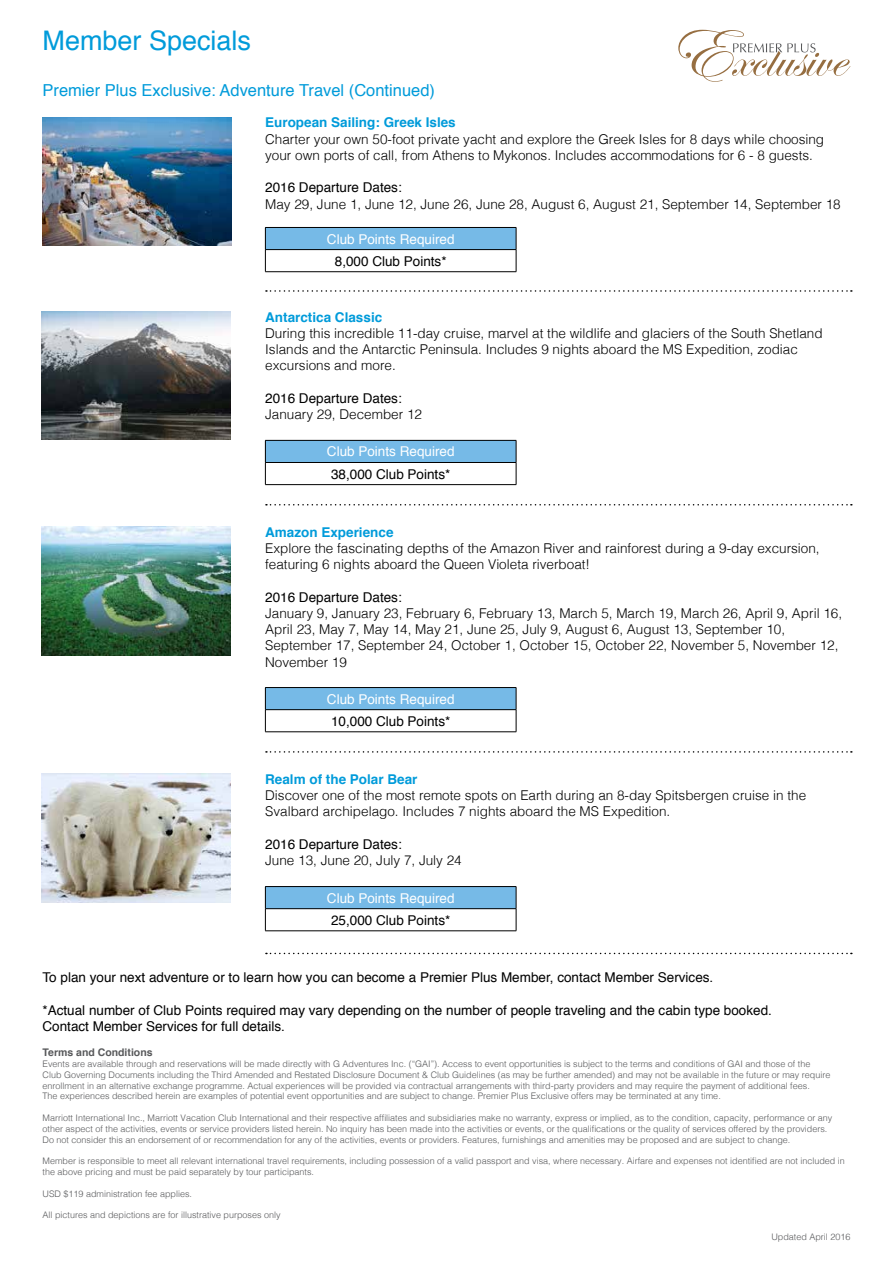
<style>
.page{position:relative;width:893px;height:1263px;background:#fff}
.page>*{position:absolute;margin:0;border:0;box-sizing:border-box;transform-origin:0 0}
.t1{font:27px "Helvetica";color:#009bda}
.t2{font:16.5px "Helvetica";color:#009bda}
.t3{font:300 13.5px/16.2px "Helvetica";color:#000}
.t4{font:13.5px/16.2px "Helvetica";color:#000}
.t5{font:700 13.5px "Helvetica";color:#009bda}
.t6{font:13.5px "Helvetica";color:#fff}
.t7{font:700 10.5px "Helvetica";color:#58595b}
.t8{font:300 9px/10.8px "Helvetica";color:#58595b}
</style>
<div class="page">
<svg style="left:678px;top:30px;width:172px;height:52px"></svg>
<img style="left:42px;top:527px;width:188px;height:128px">
<img style="left:42px;top:774px;width:188px;height:128px">
<img style="left:42px;top:311px;width:188px;height:128px">
<svg style="left:266px;top:504px;width:586px;height:1px"></svg>
<svg style="left:266px;top:290px;width:586px;height:2px"></svg>
<svg style="left:266px;top:751px;width:586px;height:2px"></svg>
<svg style="left:266px;top:953px;width:586px;height:1px"></svg>
<div style="left:265px;top:687px;width:251px;height:23px;background:#76bae7"></div>
<hr style="left:265px;top:687px;width:251px;height:1px;background:#000">
<hr style="left:265px;top:709px;width:251px;height:1px;background:#000">
<hr style="left:265px;top:731px;width:251px;height:1px;background:#000">
<svg style="left:516px;top:688px;width:1px;height:44px"></svg>
<svg style="left:265px;top:688px;width:1px;height:44px"></svg>
<div style="left:265px;top:886px;width:251px;height:23px;background:#76bae7"></div>
<hr style="left:265px;top:886px;width:251px;height:1px;background:#000">
<hr style="left:265px;top:908px;width:251px;height:1px;background:#000">
<hr style="left:265px;top:930px;width:251px;height:1px;background:#000">
<svg style="left:516px;top:887px;width:1px;height:44px"></svg>
<svg style="left:265px;top:887px;width:1px;height:44px"></svg>
<div style="left:265px;top:440px;width:251px;height:22px;background:#76bae7"></div>
<hr style="left:265px;top:440px;width:251px;height:1px;background:#000">
<hr style="left:265px;top:462px;width:251px;height:1px;background:#000">
<hr style="left:265px;top:484px;width:251px;height:1px;background:#000">
<svg style="left:516px;top:441px;width:1px;height:43px"></svg>
<svg style="left:265px;top:441px;width:1px;height:43px"></svg>
<img style="left:43px;top:117px;width:188px;height:129px">
<div style="left:265px;top:227px;width:251px;height:23px;background:#76bae7"></div>
<hr style="left:265px;top:227px;width:251px;height:1px;background:#000">
<hr style="left:265px;top:249px;width:251px;height:1px;background:#000">
<hr style="left:265px;top:271px;width:251px;height:1px;background:#000">
<svg style="left:516px;top:228px;width:1px;height:44px"></svg>
<svg style="left:265px;top:228px;width:1px;height:44px"></svg>
<h1 class="t1" style="left:43px;top:20px;width:210px">Member Specials</h1>
<h2 class="t2" style="left:43px;top:77px;width:394px">Premier Plus Exclusive: Adventure Travel (Continued)</h2>
<h3 class="t5" style="left:265px;top:112px;width:192px">European Sailing: Greek Isles</h3>
<h3 class="t3" style="left:265px;top:130px;width:560px">Charter your own 50-foot private yacht and explore the Greek Isles for 8 days while choosing your own ports of call, from Athens to Mykonos. Includes accommodations for 6 - 8 guests.</h3>
<h3 class="t4" style="left:265px;top:180px;width:138px">2016 Departure Dates:</h3>
<h3 class="t3" style="left:265px;top:195px;width:577px">May 29, June 1, June 12, June 26, June 28, August 6, August 21, September 14, September 18</h3>
<h3 class="t6" style="left:327px;top:228px;width:129px">Club Points Required</h3>
<h3 class="t4" style="left:335px;top:253px;width:113px">8,000 Club Points*</h3>
<h3 class="t5" style="left:265px;top:306px;width:119px">Antarctica Classic</h3>
<h3 class="t3" style="left:265px;top:324px;width:559px">During this incredible 11-day cruise, marvel at the wildlife and glaciers of the South Shetland<br>Islands and the Antarctic Peninsula. Includes 9 nights aboard the MS Expedition, zodiac excursions and more.</h3>
<h3 class="t4" style="left:265px;top:390px;width:138px">2016 Departure Dates:</h3>
<h3 class="t3" style="left:265px;top:405px;width:158px">January 29, December 12</h3>
<h3 class="t6" style="left:327px;top:441px;width:129px">Club Points Required</h3>
<h3 class="t4" style="left:331px;top:466px;width:121px">38,000 Club Points*</h3>
<h3 class="t5" style="left:265px;top:521px;width:130px">Amazon Experience</h3>
<h3 class="t3" style="left:265px;top:539px;width:556px">Explore the fascinating depths of the Amazon River and rainforest during a 9-day excursion, featuring 6 nights aboard the Queen Violeta riverboat!</h3>
<h3 class="t4" style="left:265px;top:589px;width:138px">2016 Departure Dates:</h3>
<p class="t3" style="left:265px;top:604px;width:578px">January 9, January 23, February 6, February 13, March 5, March 19, March 26, April 9, April 16, April 23, May 7, May 14, May 21, June 25, July 9, August 6, August 13, September 10, September 17, September 24, October 1, October 15, October 22, November 5, November 12, November 19</p>
<h3 class="t6" style="left:327px;top:688px;width:129px">Club Points Required</h3>
<h3 class="t4" style="left:331px;top:713px;width:121px">10,000 Club Points*</h3>
<h3 class="t5" style="left:265px;top:768px;width:154px">Realm of the Polar Bear</h3>
<h3 class="t3" style="left:265px;top:786px;width:542px">Discover one of the most remote spots on Earth during an 8-day Spitsbergen cruise in the<br>Svalbard archipelago. Includes 7 nights aboard the MS Expedition.</h3>
<h3 class="t4" style="left:265px;top:836px;width:138px">2016 Departure Dates:</h3>
<h3 class="t3" style="left:265px;top:851px;width:198px">June 13, June 20, July 7, July 24</h3>
<h3 class="t6" style="left:327px;top:887px;width:129px">Club Points Required</h3>
<h3 class="t4" style="left:331px;top:912px;width:121px">25,000 Club Points*</h3>
<h3 class="t4" style="left:43px;top:970px;width:672px">To plan your next adventure or to learn how you can become a Premier Plus Member, contact Member Services.</h3>
<h3 class="t4" style="left:43px;top:1002px;width:731px">*Actual number of Club Points required may vary depending on the number of people traveling and the cabin type booked.<br>Contact Member Services for full details.</h3>
<p class="t7" style="left:43px;top:1044px;width:112px">Terms and Conditions</p>
<p class="t8" style="left:43px;top:1058px;width:789px">Events are available through and reservations will be made directly with G Adventures Inc. (“GAI”). Access to event opportunities is subject to the terms and conditions of GAI and those of the Club Governing Documents including the Third Amended and Restated Disclosure Document &amp; Club Guidelines (as may be further amended) and may not be available in the future or may require enrollment in an alternative exchange programme. Actual experiences will be provided via contractual arrangements with third-party providers and may require the payment of additional fees.<br>The experiences described herein are examples of potential event opportunities and are subject to change. Premier Plus Exclusive offers may be terminated at any time.</p>
<p class="t8" style="left:43px;top:1112px;width:791px">Marriott International Inc., Marriott Vacation Club International and their respective affiliates and subsidiaries make no warranty, express or implied, as to the condition, capacity, performance or any other aspect of the activities, events or service providers listed herein. No inquiry has been made into the activities or events, or the qualifications or the quality of services offered by the providers.<br>Do not consider this an endorsement of or recommendation for any of the activities, events or providers. Features, furnishings and amenities may be proposed and are subject to change.</p>
<p class="t8" style="left:43px;top:1155px;width:804px">Member is responsible to meet all relevant international travel requirements, including possession of a valid passport and visa, where necessary. Airfare and expenses not identified are not included in the above pricing and must be paid separately by tour participants.</p>
<p class="t8" style="left:43px;top:1187px;width:151px">USD $119 administration fee applies.</p>
<p class="t8" style="left:43px;top:1209px;width:240px">All pictures and depictions are for illustrative purposes only</p>
<p class="t8" style="left:771px;top:1230px;width:81px">Updated April 2016</p>
</div>
